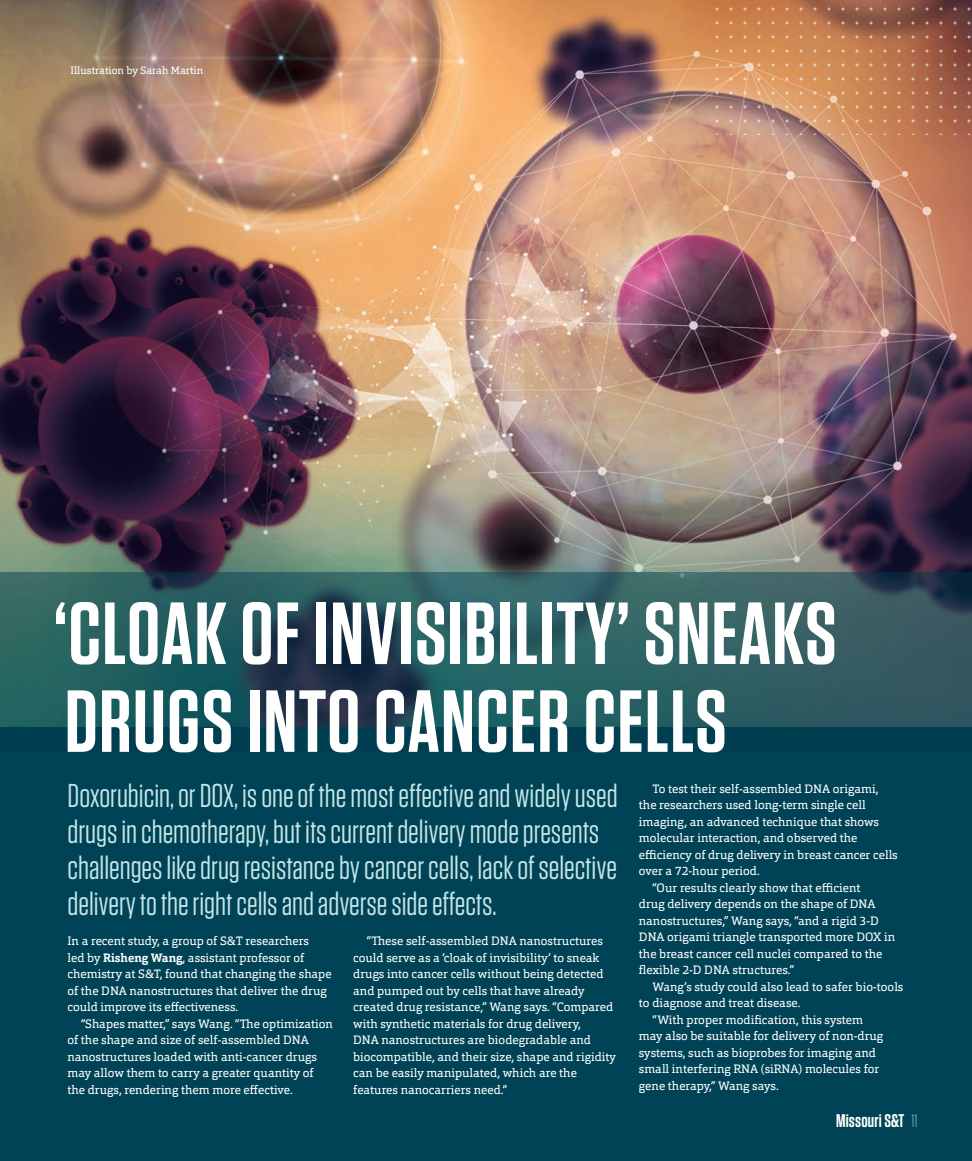
<style>
.page{position:relative;width:972px;height:1161px;background:#014356}
.page>*{position:absolute;margin:0;border:0;box-sizing:border-box;transform-origin:0 0}
.Big_Headline_54_pt{font:600 87.9px/87.9px "Tungsten";letter-spacing:.015em;color:#fff}
.Story_Text{font:33px/36px "Tungsten";color:#c4e6e7}
.t1{font:600 18.3px "Tungsten";letter-spacing:.01em;color:#fff}
.Story_Text-2{font:12px/16.5px "Orgon Slab";color:#fff}
.Captions_NEXT{font:10.5px "Orgon Slab";color:#fff}
.s1{font-weight:700}
.s2{font-weight:200;font-size:18px}
</style>
<div class="page">
<img style="left:0;top:0;width:972px;height:573px">
<svg style="left:0;top:573px;width:972px;height:154px"></svg>
<svg style="left:716px;top:0;width:256px;height:135px"></svg>
<p class="Captions_NEXT" style="left:70px;top:63px;width:134px">Illustration by Sarah Martin</p>
<p class="Big_Headline_54_pt" style="left:54px;top:591px;width:784px">‘CLOAK OF INVISIBILITY’ SNEAKS<br>DRUGS INTO CANCER CELLS</p>
<p class="Story_Text" style="left:68px;top:778px;width:552px">Doxorubicin, or DOX, is one of the most effective and widely used drugs in chemotherapy, but its current delivery mode presents challenges like drug resistance by cancer cells, lack of selective delivery to the right cells and adverse side effects.</p>
<p class="Story_Text-2" style="left:68px;top:933px;width:266px">In a recent study, a group of S&amp;T researchers<br>led by <span class="s1">Risheng Wang</span>, assistant professor of chemistry at S&amp;T, found that changing the shape of the DNA nanostructures that deliver the drug could improve its effectiveness.</p>
<p class="Story_Text-2" style="left:68px;top:1015px;width:267px;text-indent:14px">“Shapes matter,” says Wang. “The optimization of the shape and size of self-assembled DNA nanostructures loaded with anti-cancer drugs may allow them to carry a greater quantity of the drugs, rendering them more effective.</p>
<p class="Story_Text-2" style="left:639px;top:780px;width:260px;text-indent:14px">To test their self-assembled DNA origami, the researchers used long-term single cell imaging, an advanced technique that shows molecular interaction, and observed the efficiency of drug delivery in breast cancer cells over a 72-hour period.</p>
<p class="Story_Text-2" style="left:639px;top:879px;width:258px;text-indent:14px">“Our results clearly show that efficient<br>drug delivery depends on the shape of DNA nanostructures,” Wang says, “and a rigid 3-D DNA origami triangle transported more DOX in the breast cancer cell nuclei compared to the flexible 2-D DNA structures.”</p>
<p class="Story_Text-2" style="left:639px;top:978px;width:266px;text-indent:14px">Wang’s study could also lead to safer bio-tools to diagnose and treat disease.</p>
<p class="Story_Text-2" style="left:639px;top:1011px;width:246px;text-indent:14px">“With proper modification, this system may also be suitable for delivery of non-drug systems, such as bioprobes for imaging and small interfering RNA (siRNA) molecules for gene therapy,” Wang says.</p>
<p class="Story_Text-2" style="left:353px;top:933px;width:264px;text-indent:14px">“These self-assembled DNA nanostructures could serve as a ‘cloak of invisibility’ to sneak drugs into cancer cells without being detected and pumped out by cells that have already created drug resistance,” Wang says. “Compared with synthetic materials for drug delivery,<br>DNA nanostructures are biodegradable and biocompatible, and their size, shape and rigidity can be easily manipulated, which are the features nanocarriers need.”</p>
<h3 class="t1" style="left:836px;top:1111px;width:83px">Missouri S&amp;T <span class="s2">11</span></h3>
</div>
